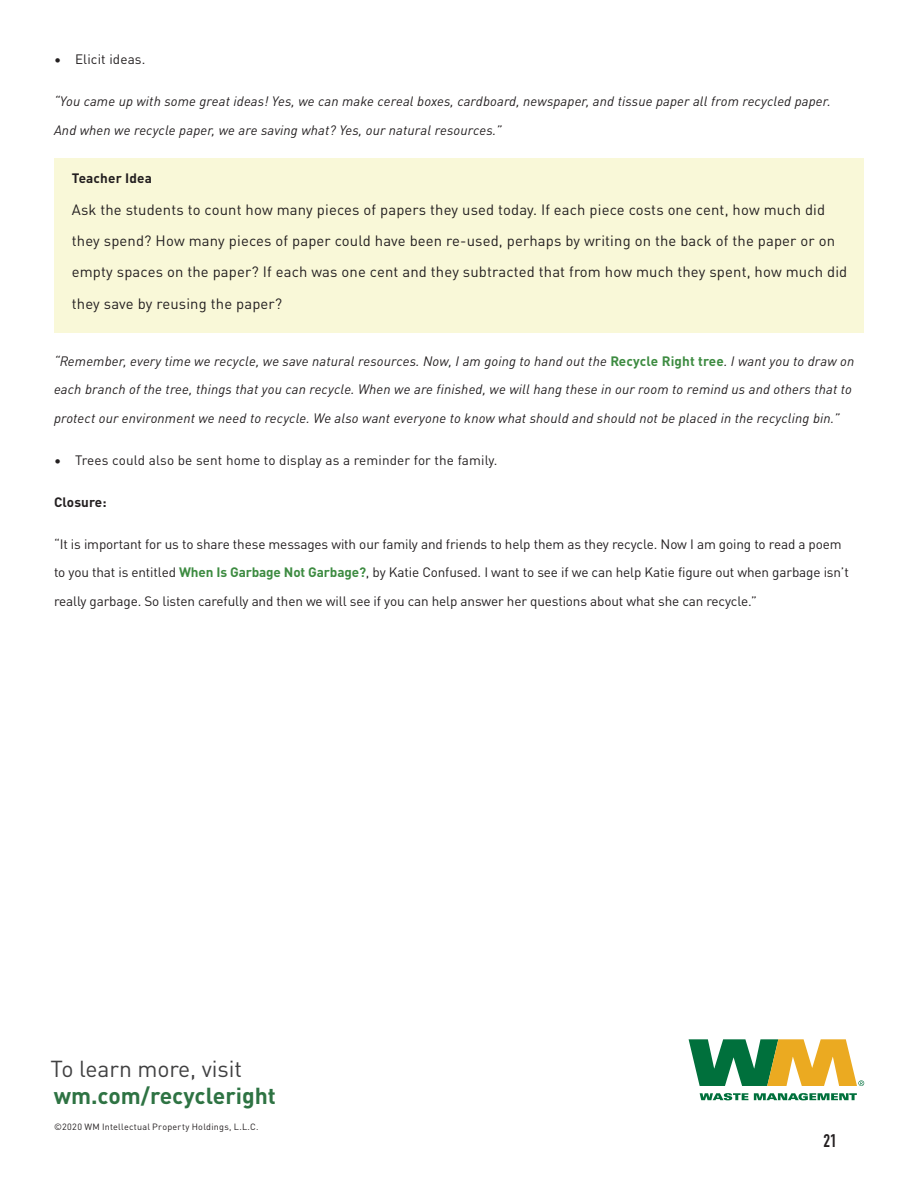
<style>
.page{position:relative;width:918px;height:1188px;background:#fff}
.page>*{position:absolute;margin:0;border:0;box-sizing:border-box;transform-origin:0 0}
.t1{font:700 22.8px "DINOT";color:#2e7343}
.t2{font:22.8px "DINOT";letter-spacing:-.005em;color:#414142}
.t3{font:700 18px "DIN Condensed";color:#231f20}
.t4{font:14.85px/31.2px "DINOT";letter-spacing:.01em;color:#231f20}
.t5{font:italic 13.5px/28.5px "DINOT";letter-spacing:.01em;color:#231f20}
.t6{font:13.5px/28.5px "DINOT";letter-spacing:-.01em;color:#231f20}
.t7{font:13.5px "DINOT";letter-spacing:.01em;color:#231f20}
.t8{font:700 13.5px "DINOT";letter-spacing:.01em;color:#231f20}
.t9{font:9px "DINOT";letter-spacing:.03em;color:#231f20}
.s1{font-weight:700;font-style:normal;color:#3d8b41}
.s2{font-weight:700;color:#3d8b41}
</style>
<div class="page">
<svg style="left:700px;top:1093px;width:48px;height:7px"></svg>
<svg style="left:754px;top:1093px;width:103px;height:7px"></svg>
<svg style="left:689px;top:1039px;width:175px;height:47px"></svg>
<div style="left:55px;top:158px;width:809px;height:175px;background:#f9f8d8"></div>
<p class="t7" style="left:54px;top:49px;width:93px">• Elicit ideas.</p>
<p class="t5" style="left:54px;top:86px;width:778px">“You came up with some great ideas! Yes, we can make cereal boxes, cardboard, newspaper, and tissue paper all from recycled paper.<br>And when we recycle paper, we are saving what? Yes, our natural resources.”</p>
<p class="t8" style="left:72px;top:168px;width:82px">Teacher Idea</p>
<p class="t4" style="left:72px;top:192px;width:777px">Ask the students to count how many pieces of papers they used today. If each piece costs one cent, how much did they spend? How many pieces of paper could have been re-used, perhaps by writing on the back of the paper or on empty spaces on the paper? If each was one cent and they subtracted that from how much they spent, how much did they save by reusing the paper?</p>
<p class="t5" style="left:54px;top:346px;width:802px">“Remember, every time we recycle, we save natural resources. Now, I am going to hand out the <span class="s1">Recycle Right tree</span>. I want you to draw on each branch of the tree, things that you can recycle. When we are finished, we will hang these in our room to remind us and others that to protect our environment we need to recycle. We also want everyone to know what should and should not be placed in the recycling bin.”</p>
<p class="t7" style="left:54px;top:450px;width:445px">• Trees could also be sent home to display as a reminder for the family.</p>
<p class="t8" style="left:54px;top:491px;width:54px">Closure:</p>
<p class="t6" style="left:54px;top:529px;width:796px">“It is important for us to share these messages with our family and friends to help them as they recycle. Now I am going to read a poem to you that is entitled <span class="s2">When Is Garbage Not Garbage?</span>, by Katie Confused. I want to see if we can help Katie figure out when garbage isn’t really garbage. So listen carefully and then we will see if you can help answer her questions about what she can recycle.”</p>
<h1 class="t2" style="left:51px;top:1051px;width:193px">To learn more, visit</h1>
<h1 class="t1" style="left:54px;top:1078px;width:224px">wm.com/recycleright</h1>
<p class="t9" style="left:54px;top:1120px;width:206px">©2020 WM Intellectual Property Holdings, L.L.C.</p>
<h2 class="t3" style="left:824px;top:1128px;width:15px">21</h2>
</div>
